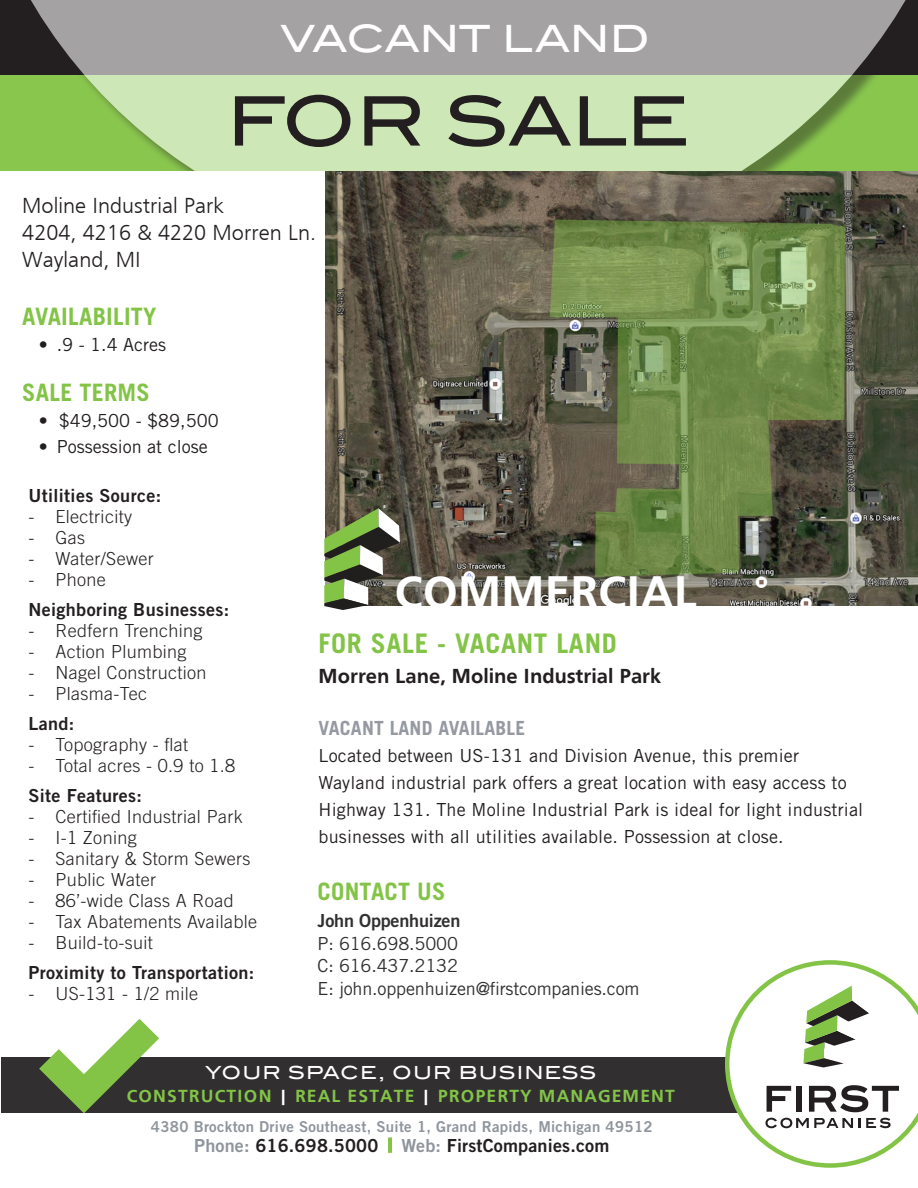
<style>
.page{position:relative;width:918px;height:1188px;background:#fff}
.page>*{position:absolute;margin:0;border:0;box-sizing:border-box;transform-origin:0 0}
.t1{font:68.1px "Blair ITC Std";letter-spacing:-.02em;color:#231f20}
.t2{font:700 47.25px "Frugal Sans";color:#fff}
.t3{font:37.5px "Blair ITC Std";letter-spacing:-.01em;color:#fff}
.t4{font:700 27px "Trade Gothic LT Std";letter-spacing:.025em;color:#83c447}
.Subhead_-_Green{font:700 24px "Trade Gothic LT Std";letter-spacing:.01em;color:#83c447}
.t5{font:300 22.5px/27px "Frugal Sans";color:#231f20}
.t6{font:700 21px "Frugal Sans";color:#231f20}
.t7{font:700 19.5px "Trade Gothic LT Std";letter-spacing:.01em;color:#9599a1}
.t8{font:700 18.15px "Frugal Sans";letter-spacing:.06em;color:#83c447}
.t9{font:300 18px "Trade Gothic LT Std";letter-spacing:.02em;color:#231f20}
.Bulleted_Body_Copy{font:18px/27px "Trade Gothic LT Std";letter-spacing:.01em;color:#231f20}
.t10{font:18px "Trade Gothic LT Std Bd 2";letter-spacing:.02em;color:#231f20}
.t11{font:18px/22.5px "Trade Gothic LT Std";letter-spacing:-.01em;color:#312f30}
.t12{font:18px "Blair ITC Std";letter-spacing:.06em;color:#fff}
.Subhead_-_Green-2{font:18px "Trade Gothic LT Std";color:#231f20}
.t13{font:18px "Trade Gothic LT Std Bd 2";letter-spacing:-.01em;color:#312f30}
.t14{font:15px "Trade Gothic LT Std Bd 2";letter-spacing:.02em;color:#8f959d}
.s1{color:#fff}
.s2{color:#8f959d}
.s3{color:#83c447}
</style>
<div class="page">
<svg style="left:0;top:0;width:918px;height:171px;background:#aabc97"></svg>
<img style="left:325px;top:171px;width:593px;height:435px">
<svg style="left:324px;top:508px;width:76px;height:102px"></svg>
<div style="left:1px;top:1057px;width:917px;height:56px;background:#312f30"></div>
<svg style="left:725px;top:960px;width:193px;height:208px"></svg>
<div style="left:388px;top:1137px;width:4px;height:16px;border:2px solid #83c447"></div>
<svg style="left:39px;top:1019px;width:120px;height:94px"></svg>
<p class="t3" style="left:280px;top:16px;width:371px">VACANT LAND</p>
<p class="t1" style="left:227px;top:80px;width:465px">FOR SALE</p>
<p class="t5" style="left:22px;top:192px;width:295px">Moline Industrial Park<br>4204, 4216 &amp; 4220 Morren Ln.</p>
<p class="t5" style="left:22px;top:246px;width:120px">Wayland, MI</p>
<p class="Subhead_-_Green" style="left:22px;top:302px;width:136px">AVAILABILITY</p>
<p class="Bulleted_Body_Copy" style="left:39px;top:331px;width:129px">• .9 - 1.4 Acres</p>
<p class="Subhead_-_Green" style="left:22px;top:378px;width:129px">SALE TERMS</p>
<p class="Subhead_-_Green-2" style="left:39px;top:410px;width:181px">• $49,500 - $89,500</p>
<p class="Bulleted_Body_Copy" style="left:39px;top:433px;width:170px">• Possession at close</p>
<p class="t10" style="left:28px;top:484px;width:134px">Utilities Source:</p>
<p class="t9" style="left:28px;top:506px;width:105px">- Electricity</p>
<p class="t9" style="left:28px;top:527px;width:58px">- Gas</p>
<p class="t9" style="left:28px;top:548px;width:127px">- Water/Sewer</p>
<p class="t9" style="left:28px;top:569px;width:79px">- Phone</p>
<p class="t10" style="left:28px;top:598px;width:202px">Neighboring Businesses:</p>
<p class="t9" style="left:28px;top:620px;width:176px">- Redfern Trenching</p>
<p class="t9" style="left:28px;top:641px;width:160px">- Action Plumbing</p>
<p class="t9" style="left:28px;top:662px;width:180px">- Nagel Construction</p>
<p class="t9" style="left:28px;top:683px;width:120px">- Plasma-Tec</p>
<p class="t10" style="left:28px;top:712px;width:47px">Land:</p>
<p class="t9" style="left:28px;top:734px;width:161px">- Topography - flat</p>
<p class="t9" style="left:28px;top:755px;width:208px">- Total acres - 0.9 to 1.8</p>
<p class="t10" style="left:28px;top:784px;width:115px">Site Features:</p>
<p class="t9" style="left:28px;top:806px;width:216px">- Certified Industrial Park</p>
<p class="t9" style="left:28px;top:827px;width:110px">- I-1 Zoning</p>
<p class="t9" style="left:28px;top:848px;width:223px">- Sanitary &amp; Storm Sewers</p>
<p class="t9" style="left:28px;top:869px;width:129px">- Public Water</p>
<p class="t9" style="left:28px;top:890px;width:207px">- 86’-wide Class A Road</p>
<p class="t9" style="left:28px;top:911px;width:230px">- Tax Abatements Available</p>
<p class="t9" style="left:28px;top:932px;width:126px">- Build-to-suit</p>
<p class="t10" style="left:28px;top:961px;width:227px">Proximity to Transportation:</p>
<p class="t9" style="left:28px;top:983px;width:171px">- US-131 - 1/2 mile</p>
<p class="t2" style="left:395px;top:565px;width:304px">COMMERCIAL</p>
<p class="t4" style="left:319px;top:627px;width:300px">FOR SALE - VACANT LAND</p>
<p class="t6" style="left:319px;top:664px;width:344px">Morren Lane, Moline Industrial Park</p>
<p class="t7" style="left:319px;top:716px;width:208px">VACANT LAND AVAILABLE</p>
<p class="Bulleted_Body_Copy" style="left:319px;top:742px;width:546px">Located between US-131 and Division Avenue, this premier Wayland industrial park offers a great location with easy access to Highway 131. The Moline Industrial Park is ideal for light industrial businesses with all utilities available. Possession at close.</p>
<p class="Subhead_-_Green" style="left:318px;top:877px;width:129px">CONTACT US</p>
<p class="t13" style="left:318px;top:910px;width:144px">John Oppenhuizen</p>
<p class="t11" style="left:318px;top:932px;width:142px">P: 616.698.5000</p>
<p class="t11" style="left:318px;top:954px;width:323px">C: 616.437.2132<br>E: john.oppenhuizen@firstcompanies.com</p>
<p class="t12" style="left:205px;top:1062px;width:393px">YOUR SPACE, OUR BUSINESS</p>
<p class="t8" style="left:127px;top:1085px;width:550px">CONSTRUCTION <span class="s1">|</span> REAL ESTATE <span class="s1">|</span> PROPERTY MANAGEMENT</p>
<p class="t14" style="left:151px;top:1117px;width:503px">4380 Brockton Drive Southeast, Suite 1, Grand Rapids, Michigan 49512</p>
<p class="t10" style="left:194px;top:1134px;width:417px"><span class="s2">Phone:</span> 616.698.5000 <span class="s3">|</span> <span class="s2">Web:</span> FirstCompanies.com</p>
</div>
